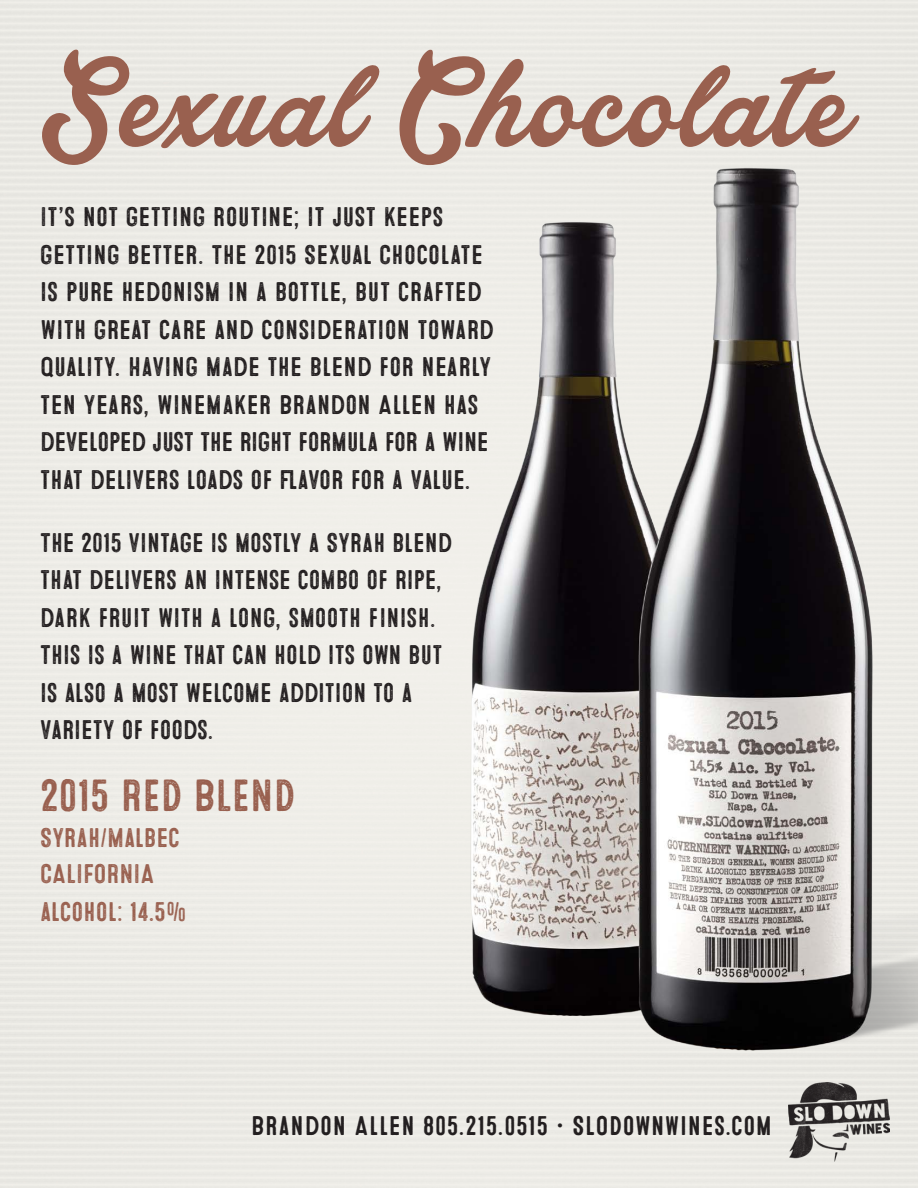
<style>
.page{position:relative;width:918px;height:1188px;background:#fff}
.page>*{position:absolute;margin:0;border:0;box-sizing:border-box;transform-origin:0 0}
.t1{font:136.35px "Lakesight Personal Use Only";color:#99604f;scale:.88 1}
.t2{font:45px "Microbrew Three";color:#99604f}
.t3{font:27px/37.5px "Microbrew Three";color:#231f20}
.t4{font:27px "Microbrew One";letter-spacing:.03em;color:#231f20}
.t5{font:27px "Microbrew Three";color:#99604f}
</style>
<div class="page">
<img style="left:454px;top:155px;width:464px;height:939px">
<img style="left:788px;top:1082px;width:102px;height:79px">
<p class="t1" style="left:40px;top:19px;width:926px">Sexual Chocolate</p>
<p class="t3" style="left:40px;top:199px;width:455px">IT’S NOT GETTING ROUTINE; IT JUST KEEPS GETTING BETTER. THE 2015 SEXUAL CHOCOLATE IS PURE HEDONISM IN A BOTTLE, BUT CRAFTED WITH GREAT CARE AND CONSIDERATION TOWARD QUALITY. HAVING MADE THE BLEND FOR NEARLY TEN YEARS, WINEMAKER BRANDON ALLEN HAS DEVELOPED JUST THE RIGHT FORMULA FOR A WINE THAT DELIVERS LOADS OF FLAVOR FOR A VALUE.</p>
<p class="t3" style="left:40px;top:525px;width:413px">THE 2015 VINTAGE IS MOSTLY A SYRAH BLEND THAT DELIVERS AN INTENSE COMBO OF RIPE, DARK FRUIT WITH A LONG, SMOOTH F INISH.<br>THIS IS A WINE THAT CAN HOLD ITS OWN BUT IS ALSO A MOST WELCOME ADDITION TO A VARIETY OF FOODS.</p>
<p class="t2" style="left:40px;top:770px;width:256px">2015 RED BLEND</p>
<p class="t5" style="left:40px;top:823px;width:141px">SYRAH/MALBEC</p>
<p class="t5" style="left:40px;top:859px;width:116px">CALIFORNIA</p>
<p class="t5" style="left:40px;top:896px;width:148px">ALCOHOL: 14.5%</p>
<p class="t4" style="left:251px;top:1111px;width:522px">BRANDON ALLEN 805.215.0515 • SLODOWNWINES.COM</p>
</div>
